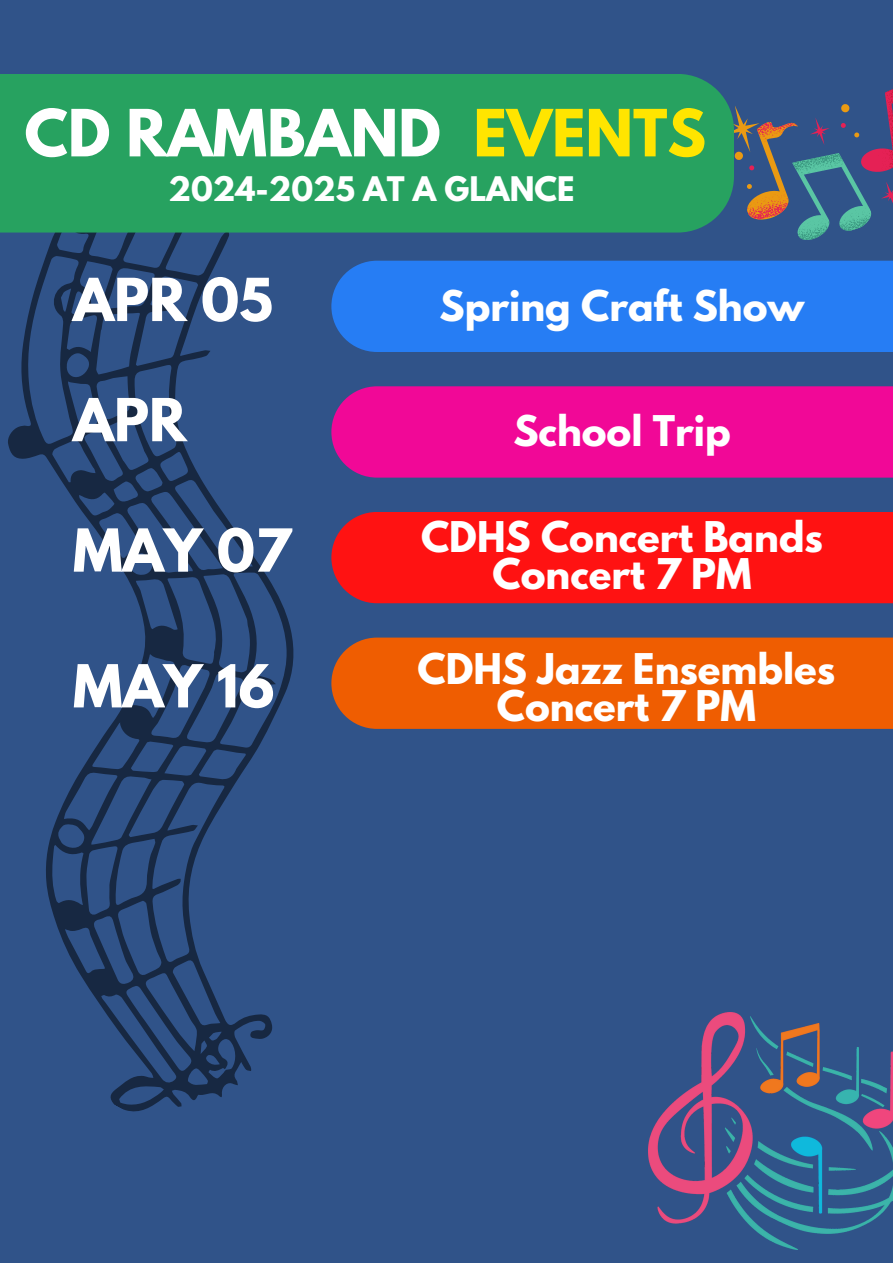
<style>
.page{position:relative;width:893px;height:1263px;background:#305389}
.page>*{position:absolute;margin:0;border:0;box-sizing:border-box;transform-origin:0 0}
.t1{font:700 57.6px "League Spartan";color:#fff}
.t2{font:700 57.6px "League Spartan";color:#ffe500}
.t3{font:700 52.5px "League Spartan";color:#fff}
.t4{font:700 37.5px/37.1px "League Spartan";color:#fff;text-align:center}
.t5{font:700 30px "League Spartan";color:#fff}
</style>
<div class="page">
<svg style="left:8px;top:233px;width:599px;height:879px"></svg>
<svg style="left:734px;top:89px;width:159px;height:151px"></svg>
<div style="left:331px;top:386px;width:562px;height:92px;background:#f10897"></div>
<div style="left:331px;top:512px;width:562px;height:91px;background:#ff1212"></div>
<div style="left:331px;top:637px;width:562px;height:92px;background:#ef5d01"></div>
<div style="left:0;top:74px;width:734px;height:159px;background:#27a260"></div>
<img style="left:648px;top:1012px;width:245px;height:238px">
<div style="left:331px;top:261px;width:562px;height:91px;background:#267df4"></div>
<h1 class="t1" style="left:24px;top:105px;width:418px">CD RAMBAND</h1>
<h1 class="t2" style="left:473px;top:105px;width:234px">EVENTS</h1>
<h1 class="t5" style="left:169px;top:174px;width:407px">2024-2025 AT A GLANCE</h1>
<h1 class="t3" style="left:73px;top:274px;width:201px">APR 05</h1>
<p class="t3" style="left:73px;top:394px;width:115px">APR</p>
<p class="t3" style="left:73px;top:524px;width:220px">MAY 07</p>
<h1 class="t4" style="left:439px;top:293px;width:366px">Spring Craft Show</h1>
<h2 class="t4" style="left:513px;top:417px;width:219px">School Trip</h2>
<h1 class="t4" style="left:421px;top:523px;width:403px">CDHS Concert Bands<br>Concert 7 PM</h1>
<h2 class="t3" style="left:73px;top:660px;width:203px">MAY 16</h2>
<h2 class="t4" style="left:417px;top:655px;width:419px">CDHS Jazz Ensembles<br>Concert 7 PM</h2>
</div>
